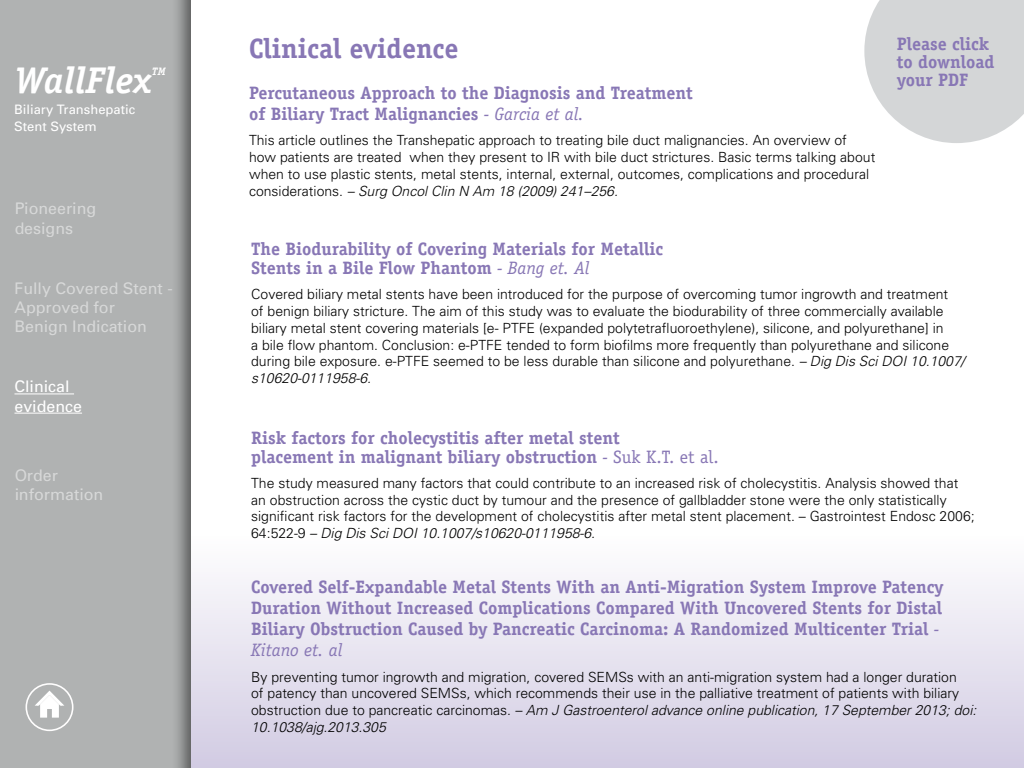
<style>
.page{position:relative;width:1024px;height:768px;background:#fff}
.page>*{position:absolute;margin:0;border:0;box-sizing:border-box;transform-origin:0 0}
.t1{font:italic 700 37.2px "Officina Serif";color:#fff}
.t2{font:700 28px "Officina Serif";color:#8877b5}
.t3{font:700 18px/21px "Officina Serif";color:#8877b5}
.t4{font:16px/19.2px "Univers";color:#fff}
.t5{font:300 14px/16.8px "Univers";color:#000}
.t6{font:italic 300 14px "Univers";color:#000}
.t7{font:13px/16.7px "Univers";color:#fff}
.t8{font:italic 700 10.8px "Officina Serif";color:#fff}
.s1{font-weight:400;font-style:italic}
.s2{font-style:italic}
.s3{font-weight:400}
</style>
<div class="page">
<div style="left:190px;top:535px;width:834px;height:233px;background:linear-gradient(to bottom,#fefefe,#d1cbe2)"></div>
<div style="left:0;top:0;width:192px;height:768px;background:#000;opacity:.5"></div>
<div style="left:26px;top:683px;width:48px;height:48px;border:2px solid #fffefe;border-radius:50%"></div>
<svg style="left:33px;top:689px;width:32px;height:29px"></svg>
<hr style="left:14px;top:394px;width:60px;height:1px;background:#fff">
<hr style="left:14px;top:413px;width:68px;height:1px;background:#fff">
<svg style="left:864px;top:0;width:160px;height:143px;background:#d9dbdc"></svg>
<h1 class="t1" style="left:14px;top:58px;width:139px">WallFlex</h1>
<p class="t8" style="left:152px;top:65px;width:15px">TM</p>
<p class="t7" style="left:14px;top:101px;width:123px">Biliary Transhepatic<br>Stent System</p>
<p class="t4" style="left:14px;top:199px;width:83px">Pioneering designs</p>
<p class="t4" style="left:14px;top:279px;width:160px">Fully Covered Stent -<br>Approved for<br>Benign Indication</p>
<p class="t4" style="left:14px;top:377px;width:69px">Clinical evidence</p>
<p class="t4" style="left:14px;top:466px;width:90px">Order information</p>
<h2 class="t2" style="left:249px;top:31px;width:211px">Clinical evidence</h2>
<p class="t3" style="left:249px;top:82px;width:445px">Percutaneous Approach to the Diagnosis and Treatment of Biliary Tract Malignancies <span class="s1">- Garcia et al.</span></p>
<p class="t5" style="left:249px;top:132px;width:628px">This article outlines the Transhepatic approach to treating bile duct malignancies. An overview of how patients are treated when they present to IR with bile duct strictures. Basic terms talking about when to use plastic stents, metal stents, internal, external, outcomes, complications and procedural considerations. <span class="s2">– Surg Oncol Clin N Am 18 (2009) 241–256.</span></p>
<p class="t3" style="left:897px;top:35px;width:99px;line-height:18px">Please click to download your PDF</p>
<p class="t3" style="left:251px;top:239px;width:413px;line-height:19px">The Biodurability of Covering Materials for Metallic<br>Stents in a Bile Flow Phantom <span class="s1">- Bang et. Al</span></p>
<p class="t5" style="left:251px;top:286px;width:699px">Covered biliary metal stents have been introduced for the purpose of overcoming tumor ingrowth and treatment of benign biliary stricture. The aim of this study was to evaluate the biodurability of three commercially available biliary metal stent covering materials [e- PTFE</p>
<p class="t5" style="left:539px;top:320px;width:406px">(expanded polytetrafluoroethylene), silicone, and polyurethane] in</p>
<p class="t5" style="left:251px;top:336px;width:228px">a bile flow phantom. Conclusion: e-PTFE</p>
<p class="t5" style="left:506px;top:336px;width:444px">tended to form biofilms more frequently than polyurethane and silicone</p>
<p class="t5" style="left:251px;top:353px;width:155px">during bile exposure. e-PTFE</p>
<p class="t5" style="left:433px;top:353px;width:533px">seemed to be less durable than silicone and polyurethane. <span class="s2">– Dig Dis Sci DOI 10.1007/</span></p>
<p class="t6" style="left:251px;top:370px;width:121px">s10620-0111958-6.</p>
<p class="t3" style="left:251px;top:428px;width:469px;line-height:19px">Risk factors for cholecystitis after metal stent<br>placement in malignant biliary obstruction <span class="s1">-</span> <span class="s3">Suk K.T. et al.</span></p>
<p class="t5" style="left:251px;top:474px;width:725px">The study measured many factors that could contribute to an increased risk of cholecystitis. Analysis showed that an obstruction across the cystic duct by tumour and the presence of gallbladder stone were the only statistically significant risk factors for the development of cholecystitis after metal stent placement. – Gastrointest E ndosc 2006; 64:522-9 <span class="s2">– Dig Dis Sci DOI 10.1007/s10620-0111958-6.</span></p>
<p class="t3" style="left:251px;top:576px;width:694px">Covered Self-Expandable Metal Stents With an Anti-Migration System Improve Patency Duration Without Increased Complications Compared With Uncovered Stents for Distal Biliary Obstruction Caused by Pancreatic Carcinoma: A Randomized Multicenter Trial <span class="s1">- Kitano et. al</span></p>
<p class="t5" style="left:251px;top:668px;width:727px">By preventing tumor ingrowth and migration, covered SE MSs with an anti-migration system had a longer duration<br>of patency than uncovered SE MSs, which recommends their use in the palliative treatment of patients with biliary obstruction due to pancreatic carcinomas. <span class="s2">– Am J Gastroenterol advance online publication, 17 September 2013; doi:<br>10.1038/ajg.2013.305</span></p>
</div>
